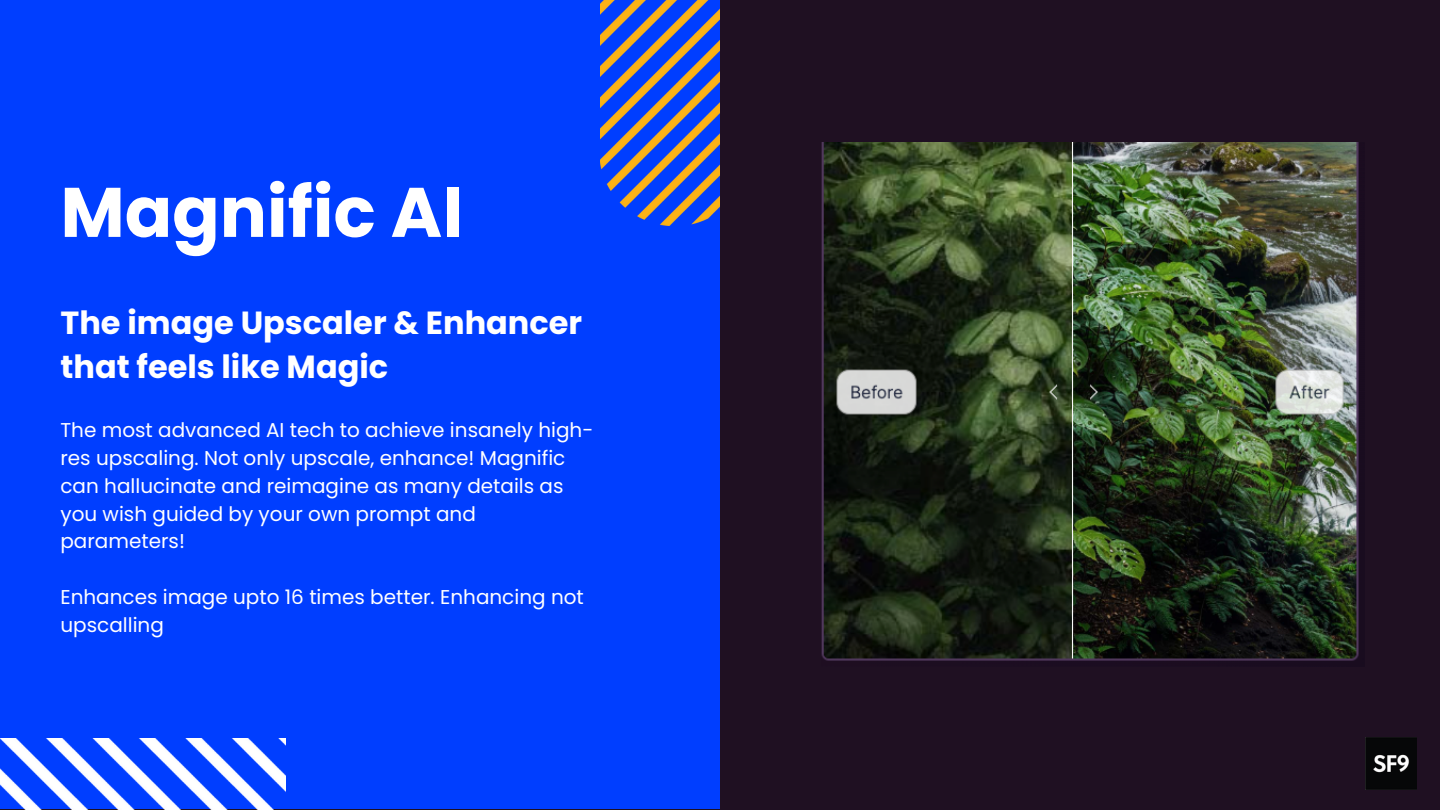
<style>
.page{position:relative;width:1440px;height:810px;background:#1f1022}
.page>*{position:absolute;margin:0;border:0;box-sizing:border-box;transform-origin:0 0}
.t1{font:700 70px "Poppins";color:#fff}
.t2{font:700 32px/44.2px "Poppins";color:#fff}
.t3{font:20px/27.8px "Poppins";color:#fff}
</style>
<div class="page">
<div style="left:0;top:0;width:720px;height:809px;background:#003eff"></div>
<img style="left:0;top:739px;width:286px;height:71px">
<img style="left:1365px;top:737px;width:52px;height:52px">
<img style="left:821px;top:142px;width:538px;height:519px">
<img style="left:600px;top:0;width:120px;height:226px">
<h1 class="t1" style="left:60px;top:163px;width:404px">Magnific AI</h1>
<h2 class="t2" style="left:60px;top:301px;width:523px">The image Upscaler &amp; Enhancer that feels like Magic</h2>
<p class="t3" style="left:60px;top:416px;width:534px">The most advanced AI tech to achieve insanely high&shy;res upscaling. Not only upscale, enhance! Magnific can hallucinate and reimagine as many details as you wish guided by your own prompt and parameters!</p>
<p class="t3" style="left:60px;top:583px;width:525px">Enhances image upto 16 times better. Enhancing not upscalling</p>
</div>
